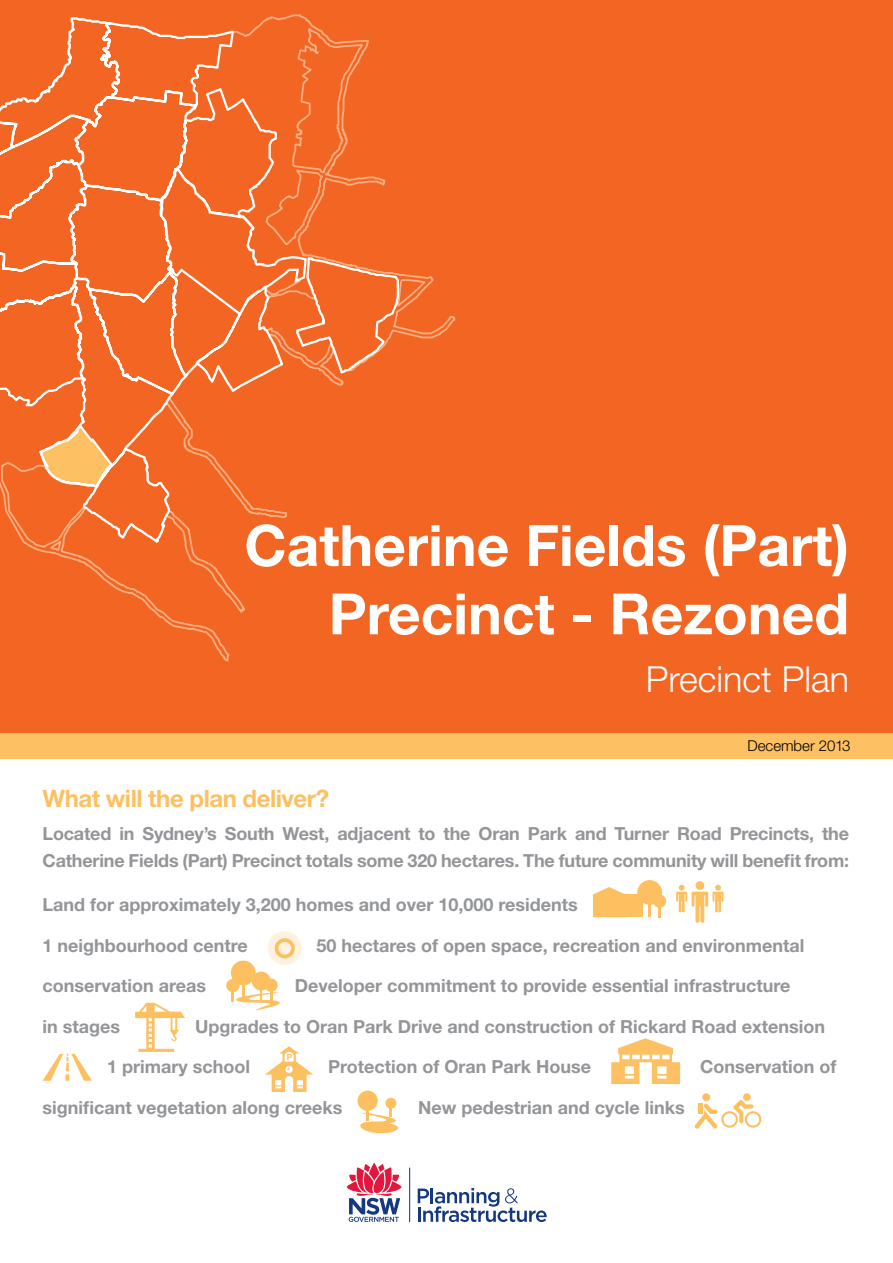
<style>
.page{position:relative;width:893px;height:1263px;background:#fff}
.page>*{position:absolute;margin:0;border:0;box-sizing:border-box;transform-origin:0 0}
.t1{font:700 57px/68.4px "Helvetica Neue LT Std";color:#fff;text-align:right}
.t2{font:300 36px "Helvetica Neue LT Std";color:#fff}
.t3{font:700 24px "Helvetica Neue LT Std";letter-spacing:-.02em;color:#fdc061}
.t4{font:700 18px/27px "Helvetica Neue LT Std";color:#939598}
.t5{font:300 15px "Helvetica Neue LT Std";color:#000}
</style>
<div class="page">
<div style="left:0;top:0;width:893px;height:740px;background:#f26522"></div>
<div style="left:0;top:733px;width:893px;height:26px;background:#fdc062"></div>
<hr style="left:409px;top:1167px;width:1px;height:55px;background:#15397f">
<svg style="left:346px;top:1163px;width:56px;height:59px"></svg>
<svg style="left:418px;top:1188px;width:129px;height:34px"></svg>
<svg style="left:593px;top:887px;width:31px;height:30px"></svg>
<div style="left:624px;top:894px;width:18px;height:23px;background:#fdc061"></div>
<div style="left:637px;top:880px;width:25px;height:25px;background:#fdc061;border-radius:50%"></div>
<hr style="left:648px;top:892px;width:3px;height:25px;background:#fdc061">
<div style="left:653px;top:894px;width:13px;height:14px;background:#fdc061;border-radius:50%"></div>
<hr style="left:658px;top:903px;width:3px;height:14px;background:#fdc061">
<svg style="left:676px;top:881px;width:48px;height:42px"></svg>
<svg style="left:268px;top:931px;width:34px;height:34px"></svg>
<svg style="left:275px;top:938px;width:20px;height:20px"></svg>
<div style="left:264px;top:978px;width:14px;height:14px;background:#fdc061;border-radius:50%"></div>
<div style="left:226px;top:979px;width:14px;height:13px;background:#fdc061;border-radius:50%"></div>
<svg style="left:226px;top:987px;width:54px;height:24px"></svg>
<div style="left:231px;top:960px;width:25px;height:25px;background:#fdc061;border-radius:50%"></div>
<hr style="left:242px;top:972px;width:3px;height:26px;background:#fdc061">
<div style="left:252px;top:972px;width:19px;height:18px;background:#fdc061;border-radius:50%"></div>
<hr style="left:260px;top:980px;width:2px;height:20px;background:#fdc061">
<svg style="left:135px;top:1003px;width:50px;height:49px"></svg>
<svg style="left:43px;top:1054px;width:49px;height:27px"></svg>
<svg style="left:265px;top:1046px;width:48px;height:46px"></svg>
<svg style="left:611px;top:1038px;width:69px;height:46px"></svg>
<div style="left:385px;top:1098px;width:11px;height:11px;background:#fdc061;border-radius:50%"></div>
<svg style="left:360px;top:1105px;width:38px;height:28px"></svg>
<div style="left:357px;top:1090px;width:21px;height:21px;background:#fdc061;border-radius:50%"></div>
<hr style="left:367px;top:1100px;width:2px;height:21px;background:#fdc061">
<div style="left:702px;top:1093px;width:8px;height:8px;background:#fdc061;border-radius:50%"></div>
<svg style="left:694px;top:1100px;width:67px;height:29px"></svg>
<div style="left:743px;top:1093px;width:8px;height:8px;background:#fdc061;border-radius:50%"></div>
<svg style="left:27px;top:14px;width:429px;height:648px"></svg>
<svg style="left:0;top:16px;width:400px;height:529px"></svg>
<svg style="left:159px;top:167px;width:149px;height:151px"></svg>
<h1 class="t1" style="left:244px;top:510px;width:606px">Catherine Fields (Part)<br>Precinct - Rezoned</h1>
<h2 class="t2" style="left:646px;top:657px;width:205px">Precinct Plan</h2>
<p class="t5" style="left:747px;top:736px;width:104px">December 2013</p>
<h3 class="t3" style="left:43px;top:783px;width:288px">What will the plan deliver?</h3>
<p class="t4" style="left:43px;top:820px;width:808px">Located in Sydney’s South West, adjacent to the Oran Park and Turner Road Precincts, the<br>Catherine Fields (Part) Precinct totals some 320 hectares. The future community will benefit from:</p>
<p class="t4" style="left:43px;top:891px;width:537px">Land for approximately 3,200 homes and over 10,000 residents</p>
<p class="t4" style="left:43px;top:931px;width:207px">1 neighbourhood centre</p>
<p class="t4" style="left:317px;top:931px;width:489px">50 hectares of open space, recreation and environmental</p>
<p class="t4" style="left:43px;top:972px;width:165px">conservation areas</p>
<p class="t4" style="left:295px;top:972px;width:497px">Developer commitment to provide essential infrastructure</p>
<p class="t4" style="left:43px;top:1012px;width:79px">in stages</p>
<p class="t4" style="left:195px;top:1012px;width:632px">Upgrades to Oran Park Drive and construction of Rickard Road extension</p>
<p class="t4" style="left:107px;top:1053px;width:144px">1 primary school</p>
<p class="t4" style="left:328px;top:1053px;width:265px">Protection of Oran Park House</p>
<p class="t4" style="left:700px;top:1053px;width:138px">Conservation of</p>
<p class="t4" style="left:43px;top:1093px;width:301px">significant vegetation along creeks</p>
<p class="t4" style="left:418px;top:1093px;width:268px">New pedestrian and cycle links</p>
</div>
